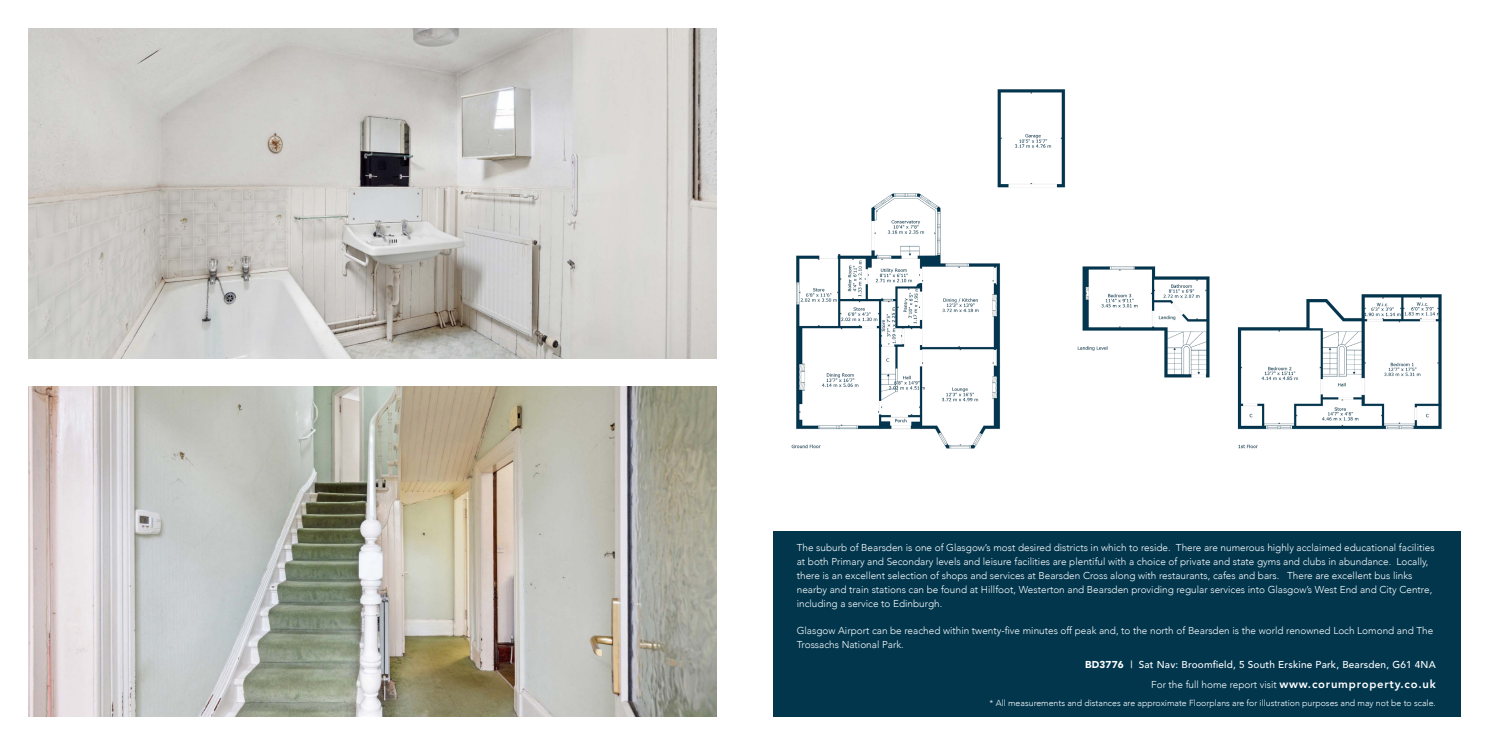
<style>
.page{position:relative;width:1489px;height:745px;background:#fff}
.page>*{position:absolute;margin:0;border:0;box-sizing:border-box;transform-origin:0 0}
.t1{font:300 10px/13.8px "Avenir";color:#fff}
.t2{font:500 10px "Avenir";letter-spacing:.02em;color:#fff}
.t3{font:300 8.75px "Avenir";color:#fff}
.s1{font-weight:900}
.s2{font-weight:800;font-size:11.25px}
</style>
<div class="page">
<div style="left:772px;top:531px;width:688px;height:185px;background:#01364d"></div>
<img style="left:791px;top:89px;width:651px;height:360px">
<img style="left:28px;top:386px;width:688px;height:330px">
<img style="left:28px;top:28px;width:688px;height:330px">
<p class="t1" style="left:796px;top:541px;width:639px">The suburb of Bearsden is one of Glasgow’s most desired districts in which to reside. There are numerous highly acclaimed educational facilities at both Primary and Secondary levels and leisure facilities are plentiful with a choice of private and state gyms and clubs in abundance. Locally, there is an excellent selection of shops and services at Bearsden Cross along with restaurants, cafes and bars. There are excellent bus links nearby and train stations can be found at Hillfoot, Westerton and Bearsden providing regular services into Glasgow’s West End and City Centre, including a service to Edinburgh.</p>
<p class="t1" style="left:796px;top:623px;width:638px">Glasgow Airport can be reached within twenty-five minutes off peak and, to the north of Bearsden is the world renowned Loch Lomond and The<br>Trossachs National Park.</p>
<p class="t2" style="left:1084px;top:655px;width:352px"><span class="s1">BD3776</span> | Sat Nav: Broomfield, 5 South Erskine Park, Bearsden, G61 4NA</p>
<p class="t1" style="left:1151px;top:677px;width:286px">For the full home report visit <span class="s2">www.corumproperty.co.uk</span></p>
<p class="t3" style="left:989px;top:697px;width:448px">* All measurements and distances are approximate Floorplans are for illustration purposes and may not be to scale.</p>
</div>
